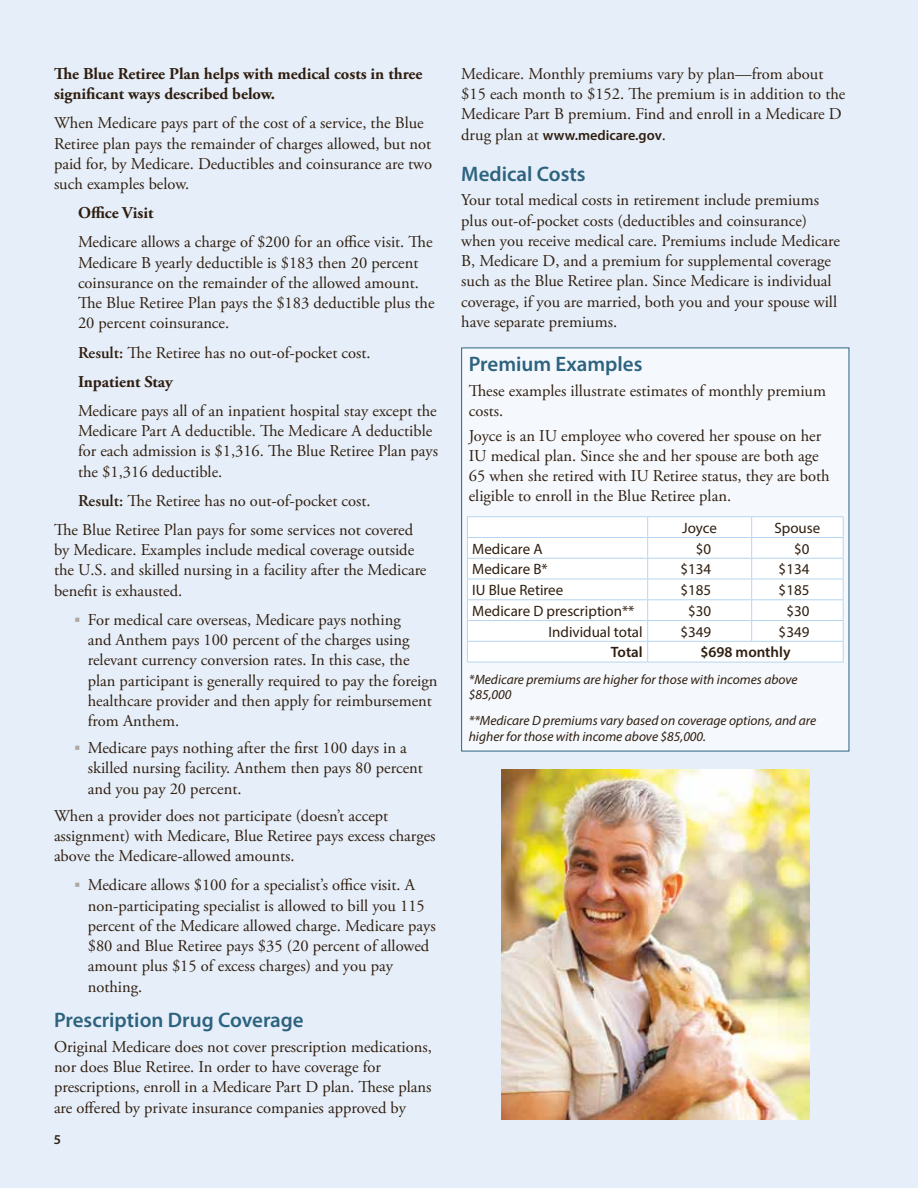
<style>
.page{position:relative;width:918px;height:1188px;background:#e6eff9}
.page>*{position:absolute;margin:0;border:0;box-sizing:border-box;transform-origin:0 0}
.sub{font:600 21px "Myriad Pro";color:#2d637f}
.t1{font:16.5px/20.2px "Adobe Garamond Pro";color:#2f1e10}
.t2{font:700 16.5px/20.2px "Adobe Garamond Pro";color:#2f1e10}
.t3{font:15px "Myriad Pro";color:#2f1e10}
.t4{font:600 15px "Myriad Pro";color:#2f1e10}
.t5{font:600 14.25px "Myriad Pro";color:#2f1e10}
.t6{font:italic 13.5px/15.8px "Myriad Pro";color:#2f1e10}
.t7{font:600 13.5px "Myriad Pro";color:#2f1e10}
.s1{font-weight:600}
.s2{color:#afa9a6}
.s3{font-family:"Adobe Garamond Pro";font-weight:400;font-size:16.5px}
</style>
<div class="page">
<div style="left:462px;top:348px;width:387px;height:403px;background:#f5f9fd"></div>
<div style="left:468px;top:517px;width:375px;height:145px;background:#fff"></div>
<hr style="left:467px;top:516px;width:181px;height:1px;background:#b5d5f0">
<hr style="left:648px;top:516px;width:104px;height:1px;background:#b5d5f0">
<hr style="left:752px;top:516px;width:92px;height:1px;background:#b5d5f0">
<hr style="left:467px;top:537px;width:181px;height:1px;background:#b5d5f0">
<hr style="left:648px;top:537px;width:104px;height:1px;background:#b5d5f0">
<hr style="left:752px;top:537px;width:92px;height:1px;background:#b5d5f0">
<hr style="left:467px;top:558px;width:181px;height:1px;background:#b5d5f0">
<hr style="left:648px;top:558px;width:104px;height:1px;background:#b5d5f0">
<hr style="left:752px;top:558px;width:92px;height:1px;background:#b5d5f0">
<hr style="left:467px;top:579px;width:181px;height:1px;background:#b5d5f0">
<hr style="left:648px;top:579px;width:104px;height:1px;background:#b5d5f0">
<hr style="left:752px;top:579px;width:92px;height:1px;background:#b5d5f0">
<hr style="left:467px;top:599px;width:181px;height:1px;background:#b5d5f0">
<hr style="left:648px;top:599px;width:104px;height:1px;background:#b5d5f0">
<hr style="left:752px;top:599px;width:92px;height:1px;background:#b5d5f0">
<hr style="left:467px;top:620px;width:181px;height:1px;background:#b5d5f0">
<hr style="left:648px;top:620px;width:104px;height:1px;background:#b5d5f0">
<hr style="left:752px;top:620px;width:92px;height:1px;background:#b5d5f0">
<svg style="left:751px;top:517px;width:1px;height:124px"></svg>
<hr style="left:467px;top:641px;width:181px;height:1px;background:#b5d5f0">
<svg style="left:467px;top:517px;width:1px;height:145px"></svg>
<hr style="left:648px;top:641px;width:104px;height:1px;background:#b5d5f0">
<svg style="left:647px;top:517px;width:1px;height:145px"></svg>
<hr style="left:752px;top:641px;width:92px;height:1px;background:#b5d5f0">
<svg style="left:843px;top:517px;width:1px;height:145px"></svg>
<hr style="left:467px;top:662px;width:181px;height:1px;background:#b5d5f0">
<hr style="left:648px;top:662px;width:104px;height:1px;background:#b5d5f0">
<hr style="left:752px;top:662px;width:92px;height:1px;background:#b5d5f0">
<img style="left:502px;top:769px;width:308px;height:350px">
<p class="t2" style="left:54px;top:64px;width:370px">The Blue Retiree Plan helps with medical costs in three significant ways described below.</p>
<p class="t1" style="left:54px;top:114px;width:380px">When Medicare pays part of the cost of a service, the Blue Retiree plan pays the remainder of charges allowed, but not paid for, by Medicare. Deductibles and coinsurance are two such examples below.</p>
<p class="t2" style="left:78px;top:203px;width:77px">Office Visit</p>
<p class="t1" style="left:78px;top:233px;width:358px">Medicare allows a charge of $200 for an office visit. The Medicare B yearly deductible is $183 then 20 percent coinsurance on the remainder of the allowed amount.<br>The Blue Retiree Plan pays the $183 deductible plus the 20 percent coinsurance.</p>
<p class="t1" style="left:78px;top:343px;width:294px"><span class="s1">Result:</span> The Retiree has no out-of-pocket cost.</p>
<p class="t2" style="left:78px;top:372px;width:96px">Inpatient Stay</p>
<p class="t1" style="left:78px;top:401px;width:362px">Medicare pays all of an inpatient hospital stay except the Medicare Part A deductible. The Medicare A deductible for each admission is $1,316. The Blue Retiree Plan pays the $1,316 deductible.</p>
<p class="t1" style="left:78px;top:491px;width:294px"><span class="s1">Result:</span> The Retiree has no out-of-pocket cost.</p>
<p class="t1" style="left:54px;top:520px;width:374px">The Blue Retiree Plan pays for some services not covered by Medicare. Examples include medical coverage outside the U.S. and skilled nursing in a facility after the Medicare benefit is exhausted.</p>
<p class="t1" style="left:88px;top:610px;width:351px;text-indent:-14px"><span class="s2">▪</span> For medical care overseas, Medicare pays nothing<br>and Anthem pays 100 percent of the charges using relevant currency conversion rates. In this case, the plan participant is generally required to pay the foreign healthcare provider and then apply for reimbursement from Anthem.</p>
<p class="t1" style="left:88px;top:738px;width:337px;text-indent:-14px"><span class="s2">▪</span> Medicare pays nothing after the first 100 days in a skilled nursing facility. Anthem then pays 80 percent and you pay 20 percent.</p>
<p class="t1" style="left:54px;top:806px;width:383px">When a provider does not participate (doesn’t accept assignment) with Medicare, Blue Retiree pays excess charges above the Medicare-allowed amounts.</p>
<p class="t1" style="left:88px;top:876px;width:349px;text-indent:-14px"><span class="s2">▪</span> Medicare allows $100 for a specialist’s office visit. A non-participating specialist is allowed to bill you 115 percent of the Medicare allowed charge. Medicare pays $80 and Blue Retiree pays $35 (20 percent of allowed amount plus $15 of excess charges) and you pay nothing.</p>
<h2 class="sub" style="left:54px;top:1007px;width:251px">Prescription Drug Coverage</h2>
<p class="t1" style="left:54px;top:1037px;width:379px">Original Medicare does not cover prescription medications, nor does Blue Retiree. In order to have coverage for prescriptions, enroll in a Medicare Part D plan. These plans are offered by private insurance companies approved by</p>
<p class="t7" style="left:54px;top:1131px;width:9px">5</p>
<p class="t1" style="left:461px;top:64px;width:386px">Medicare. Monthly premiums vary by plan—from about $15 each month to $152. The premium is in addition to the<br>Medicare Part B premium. Find and enroll in a Medicare D</p>
<p class="t5" style="left:461px;top:126px;width:206px"><span class="s3">drug plan at</span> www.medicare.gov<span class="s3">.</span></p>
<h2 class="sub" style="left:461px;top:160px;width:126px">Medical Costs</h2>
<p class="t1" style="left:461px;top:191px;width:380px">Your total medical costs in retirement include premiums plus out-of-pocket costs (deductibles and coinsurance) when you receive medical care. Premiums include Medicare B, Medicare D, and a premium for supplemental coverage such as the Blue Retiree plan. Since Medicare is individual coverage, if you are married, both you and your spouse will have separate premiums.</p>
<h2 class="sub" style="left:469px;top:350px;width:175px">Premium Examples</h2>
<p class="t1" style="left:469px;top:381px;width:359px">These examples illustrate estimates of monthly premium costs.</p>
<p class="t1" style="left:469px;top:426px;width:363px">Joyce is an IU employee who covered her spouse on her IU medical plan. Since she and her spouse are both age 65 when she retired with IU Retiree status, they are both eligible to enroll in the Blue Retiree plan.</p>
<p class="t3" style="left:682px;top:519px;width:36px">Joyce</p>
<p class="t3" style="left:774px;top:519px;width:47px">Spouse</p>
<p class="t3" style="left:472px;top:539px;width:72px">Medicare A</p>
<p class="t3" style="left:696px;top:539px;width:17px">$0</p>
<p class="t3" style="left:794px;top:539px;width:17px">$0</p>
<p class="t3" style="left:472px;top:560px;width:77px">Medicare B*</p>
<p class="t3" style="left:680px;top:560px;width:32px">$134</p>
<p class="t3" style="left:779px;top:560px;width:32px">$134</p>
<p class="t3" style="left:472px;top:581px;width:93px">IU Blue Retiree</p>
<p class="t3" style="left:680px;top:581px;width:32px">$185</p>
<p class="t3" style="left:779px;top:581px;width:32px">$185</p>
<p class="t3" style="left:472px;top:602px;width:164px">Medicare D prescription**</p>
<p class="t3" style="left:688px;top:602px;width:25px">$30</p>
<p class="t3" style="left:786px;top:602px;width:25px">$30</p>
<p class="t3" style="left:548px;top:622px;width:96px">Individual total</p>
<p class="t3" style="left:680px;top:622px;width:32px">$349</p>
<p class="t3" style="left:779px;top:622px;width:32px">$349</p>
<p class="t4" style="left:611px;top:643px;width:33px">Total</p>
<p class="t4" style="left:700px;top:643px;width:92px">$698 monthly</p>
<p class="t6" style="left:469px;top:671px;width:330px">*Medicare premiums are higher for those with incomes above $85,000</p>
<p class="t6" style="left:469px;top:713px;width:349px">**Medicare D premiums vary based on coverage options, and are higher for those with income above $85,000.</p>
</div>
